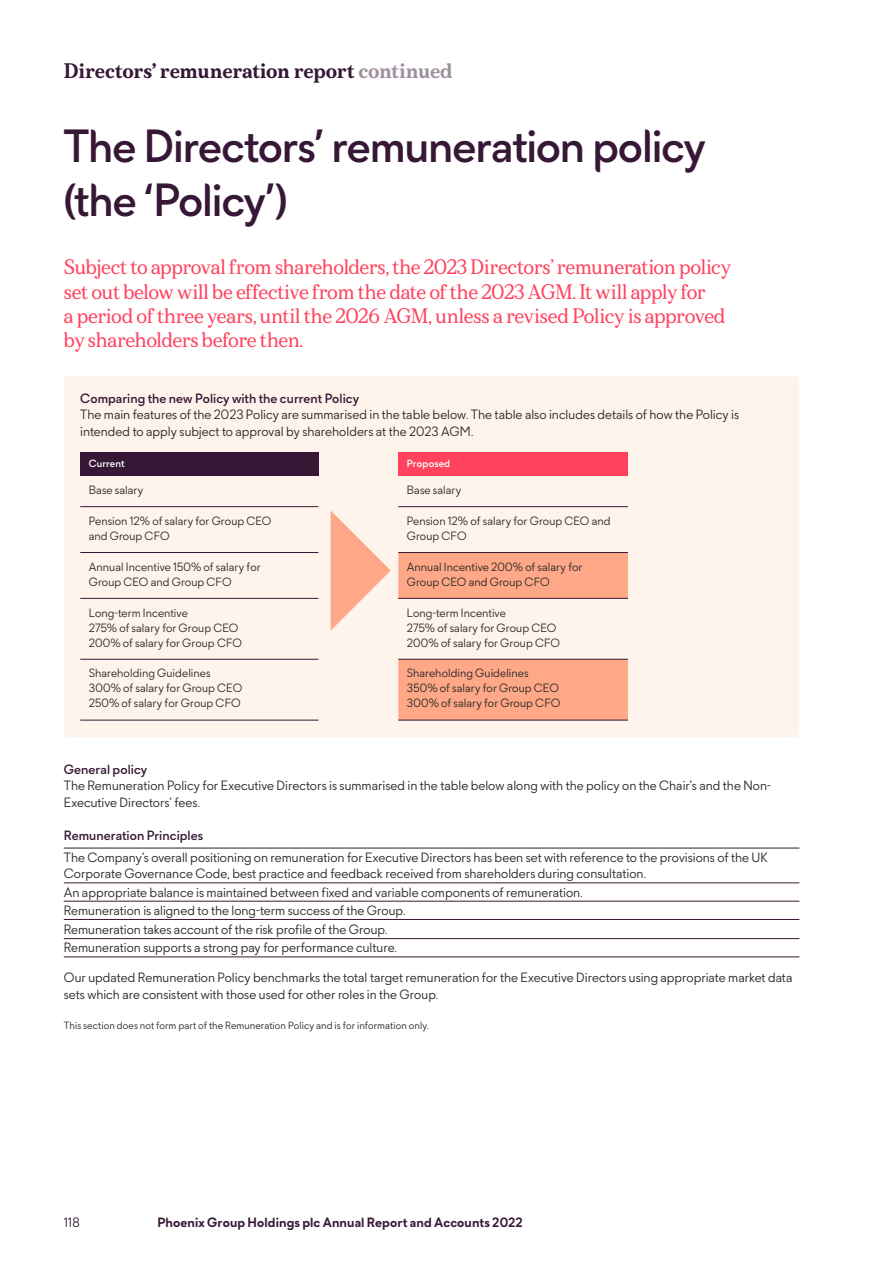
<style>
.page{position:relative;width:893px;height:1263px;background:#fff}
.page>*{position:absolute;margin:0;border:0;box-sizing:border-box;transform-origin:0 0}
.t1{font:500 46.5px/54px "Phoenix Sans";letter-spacing:-.02em;color:#361836}
.t2{font:21px/24px "Phoenix Serif";letter-spacing:-.015em;color:#ff435e}
.t3{font:700 21px "Phoenix Serif";letter-spacing:-.005em;color:#361836}
.t4{font:13.5px/16.5px "Phoenix Sans";letter-spacing:.005em;color:#2a2928}
.t5{font:500 13.5px "Phoenix Sans";letter-spacing:.01em;color:#361836}
.t6{font:700 13.5px "Phoenix Sans";letter-spacing:.01em;color:#361836}
.t7{font:13.5px "Phoenix Sans";color:#361836}
.t8{font:12px/15px "Phoenix Sans";letter-spacing:.01em;color:#2a2928}
.t9{font:10.5px "Phoenix Sans";letter-spacing:.015em;color:#2a2928}
.t10{font:500 10.5px "Phoenix Sans";letter-spacing:.015em;color:#fff}
.s1{color:#9e909e}
</style>
<div class="page">
<div style="left:64px;top:375px;width:735px;height:362px;background:#fff4ec;border-radius:4px"></div>
<div style="left:80px;top:452px;width:238px;height:24px;background:#361836"></div>
<div style="left:398px;top:452px;width:230px;height:24px;background:#ff435e"></div>
<svg style="left:398px;top:553px;width:230px;height:167px"></svg>
<hr style="left:80px;top:506px;width:238px;height:1px;background:#361836">
<hr style="left:398px;top:506px;width:230px;height:1px;background:#361836">
<hr style="left:80px;top:552px;width:238px;height:1px;background:#361836">
<hr style="left:398px;top:552px;width:230px;height:1px;background:#361836">
<hr style="left:80px;top:598px;width:238px;height:1px;background:#361836">
<hr style="left:398px;top:598px;width:230px;height:1px;background:#361836">
<hr style="left:80px;top:659px;width:238px;height:1px;background:#361836">
<hr style="left:398px;top:659px;width:230px;height:1px;background:#361836">
<hr style="left:80px;top:720px;width:238px;height:1px;background:#361836">
<hr style="left:398px;top:720px;width:230px;height:1px;background:#361836">
<svg style="left:331px;top:511px;width:60px;height:119px"></svg>
<hr style="left:64px;top:882px;width:735px;height:1px;background:#361836">
<hr style="left:64px;top:901px;width:735px;height:1px;background:#361836">
<hr style="left:64px;top:919px;width:735px;height:1px;background:#361836">
<hr style="left:64px;top:938px;width:735px;height:1px;background:#361836">
<hr style="left:64px;top:956px;width:735px;height:1px;background:#361836">
<hr style="left:64px;top:848px;width:735px;height:1px;background:#361836">
<h2 class="t3" style="left:64px;top:58px;width:390px">Directors’ remuneration report <span class="s1">continued</span></h2>
<h1 class="t1" style="left:64px;top:118px;width:643px">The Directors’ remuneration policy (the ‘Policy’)</h1>
<p class="t2" style="left:64px;top:255px;width:669px">Subject to approval from shareholders, the 2023 Directors’ remuneration policy set out below will be effective from the date of the 2023 AGM. It will apply for<br>a period of three years, until the 2026 AGM, unless a revised Policy is approved by shareholders before then.</p>
<p class="t5" style="left:80px;top:390px;width:280px">Comparing the new Policy with the current Policy</p>
<p class="t4" style="left:80px;top:406px;width:660px">The main features of the 2023 Policy are summarised in the table below. The table also includes details of how the Policy is intended to apply subject to approval by shareholders at the 2023 AGM.</p>
<p class="t10" style="left:89px;top:457px;width:37px">Current</p>
<p class="t10" style="left:407px;top:457px;width:45px">Proposed</p>
<p class="t8" style="left:89px;top:482px;width:56px">Base salary</p>
<p class="t8" style="left:407px;top:482px;width:56px">Base salary</p>
<p class="t8" style="left:89px;top:513px;width:184px">Pension 12% of salary for Group CEO and Group CFO</p>
<p class="t8" style="left:407px;top:513px;width:205px">Pension 12% of salary for Group CEO and<br>Group CFO</p>
<p class="t8" style="left:89px;top:559px;width:173px">Annual Incentive 150% of salary for<br>Group CEO and Group CFO</p>
<p class="t8" style="left:407px;top:559px;width:177px">Annual Incentive 200% of salary for<br>Group CEO and Group CFO</p>
<p class="t8" style="left:89px;top:604px;width:155px">Long-term Incentive<br>275% of salary for Group CEO<br>200% of salary for Group CFO</p>
<p class="t8" style="left:407px;top:604px;width:155px">Long-term Incentive<br>275% of salary for Group CEO<br>200% of salary for Group CFO</p>
<p class="t8" style="left:89px;top:665px;width:155px">Shareholding Guidelines<br>300% of salary for Group CEO<br>250% of salary for Group CFO</p>
<p class="t8" style="left:407px;top:665px;width:155px">Shareholding Guidelines<br>350% of salary for Group CEO<br>300% of salary for Group CFO</p>
<p class="t5" style="left:64px;top:760px;width:85px">General policy</p>
<p class="t4" style="left:64px;top:777px;width:709px">The Remuneration Policy for Executive Directors is summarised in the table below along with the policy on the Chair’s and the Non-<br>Executive Directors’ fees.</p>
<p class="t5" style="left:64px;top:826px;width:141px">Remuneration Principles</p>
<p class="t4" style="left:64px;top:848px;width:706px">The Company’s overall positioning on remuneration for Executive Directors has been set with reference to the provisions of the UK<br>Corporate Governance Code, best practice and feedback received from shareholders during consultation.</p>
<p class="t4" style="left:64px;top:882px;width:520px;line-height:18.6px">An appropriate balance is maintained between fixed and variable components of remuneration.<br>Remuneration is aligned to the long-term success of the Group.<br>Remuneration takes account of the risk profile of the Group.<br>Remuneration supports a strong pay for performance culture.</p>
<p class="t4" style="left:64px;top:969px;width:730px">Our updated Remuneration Policy benchmarks the total target remuneration for the Executive Directors using appropriate market data sets which are consistent with those used for other roles in the Group.</p>
<p class="t9" style="left:64px;top:1018px;width:367px">This section does not form part of the Remuneration Policy and is for information only.</p>
<p class="t7" style="left:64px;top:1214px;width:17px">118</p>
<p class="t6" style="left:157px;top:1214px;width:367px">Phoenix Group Holdings plc Annual Report and Accounts 2022</p>
</div>
